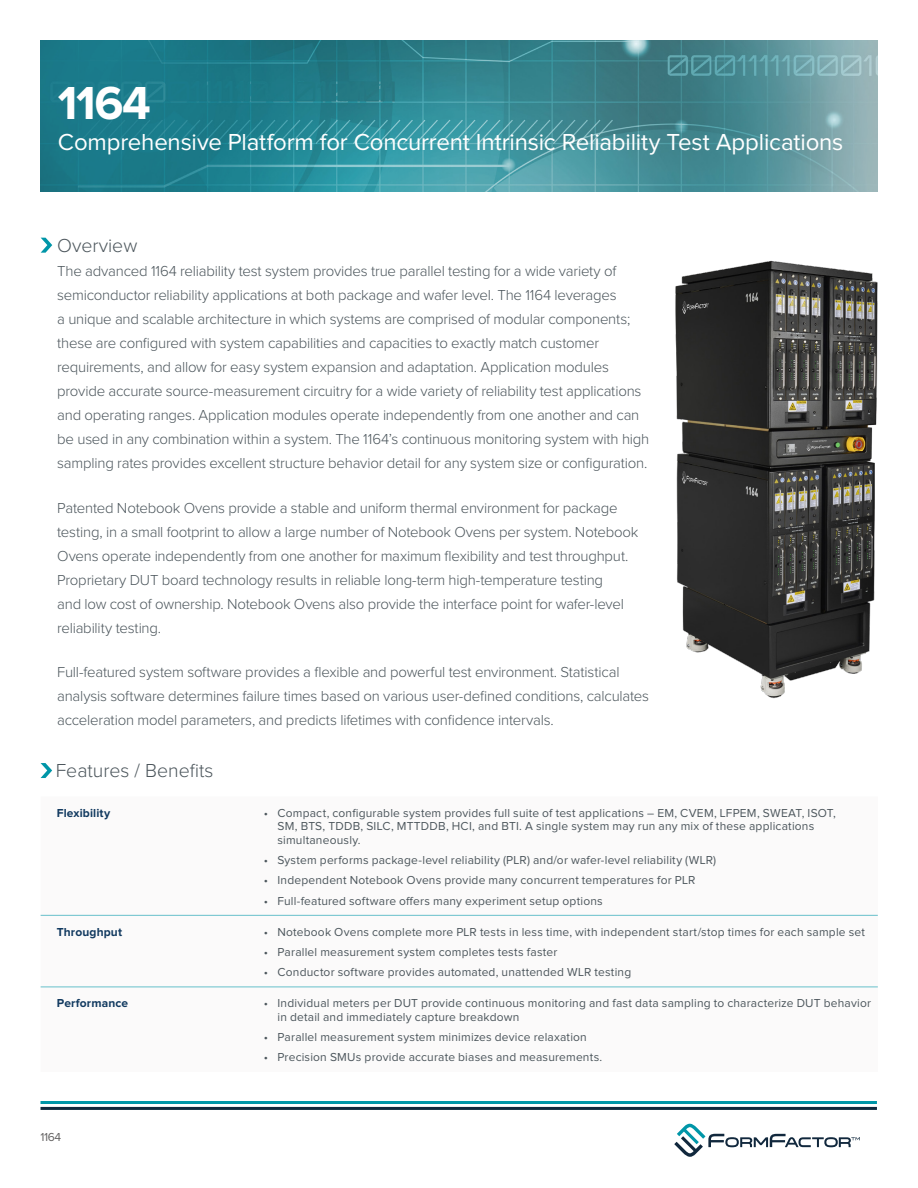
<style>
.page{position:relative;width:918px;height:1188px;background:#fff}
.page>*{position:absolute;margin:0;border:0;box-sizing:border-box;transform-origin:0 0}
.t1{font:700 48px "Proxima Nova";color:#fff}
.t2{font:24px "Proxima Nova";letter-spacing:-.01em;color:#fff}
.t3{font:300 19.5px "Proxima Nova";color:#4c565c}
.t4{font:300 15px/24px "Proxima Nova";letter-spacing:-.015em;color:#4c565c}
.t5{font:12px/13.5px "Proxima Nova";letter-spacing:.015em;color:#4c565c}
.t6{font:700 12px "Proxima Nova";letter-spacing:.01em;color:#123a60}
.t7{font:12px "Proxima Nova";color:#646363}
</style>
<div class="page">
<hr style="left:40px;top:1101px;width:837px;height:3px;background:#0096a8">
<hr style="left:40px;top:1107px;width:837px;height:3px;background:#11283d">
<svg style="left:674px;top:1124px;width:186px;height:33px"></svg>
<img style="left:40px;top:40px;width:838px;height:152px">
<svg style="left:41px;top:914px;width:837px;height:73px"></svg>
<hr style="left:41px;top:915px;width:223px;height:1px;background:#66c0cb">
<hr style="left:264px;top:915px;width:614px;height:1px;background:#66c0cb">
<hr style="left:41px;top:987px;width:223px;height:1px;background:#66c0cb">
<hr style="left:264px;top:987px;width:614px;height:1px;background:#66c0cb">
<svg style="left:41px;top:763px;width:11px;height:15px"></svg>
<svg style="left:41px;top:238px;width:11px;height:15px"></svg>
<img style="left:675px;top:260px;width:203px;height:439px">
<h1 class="t1" style="left:58px;top:81px;width:94px">1164</h1>
<h2 class="t2" style="left:58px;top:131px;width:787px">Comprehensive Platform for Concurrent Intrinsic Reliability Test Applications</h2>
<h3 class="t3" style="left:57px;top:234px;width:82px">Overview</h3>
<p class="t4" style="left:57px;top:260px;width:594px">The advanced 1164 reliability test system provides true parallel testing for a wide variety of semiconductor reliability applications at both package and wafer level. The 1164 leverages<br>a unique and scalable architecture in which systems are comprised of modular components; these are configured with system capabilities and capacities to exactly match customer requirements, and allow for easy system expansion and adaptation. Application modules provide accurate source-measurement circuitry for a wide variety of reliability test applications and operating ranges. Application modules operate independently from one another and can be used in any combination within a system. The 1164’s continuous monitoring system with high sampling rates provides excellent structure behavior detail for any system size or configuration.</p>
<p class="t4" style="left:57px;top:496px;width:583px">Patented Notebook Ovens provide a stable and uniform thermal environment for package testing, in a small footprint to allow a large number of Notebook Ovens per system. Notebook Ovens operate independently from one another for maximum flexibility and test throughput.<br>Proprietary DUT board technology results in reliable long-term high-temperature testing<br>and low cost of ownership. Notebook Ovens also provide the interface point for wafer-level reliability testing.</p>
<p class="t4" style="left:57px;top:660px;width:593px">Full-featured system software provides a flexible and powerful test environment. Statistical analysis software determines failure times based on various user-defined conditions, calculates acceleration model parameters, and predicts lifetimes with confidence intervals.</p>
<h3 class="t3" style="left:56px;top:759px;width:159px">Features / Benefits</h3>
<p class="t6" style="left:57px;top:807px;width:55px">Flexibility</p>
<p class="t5" style="left:277px;top:807px;width:560px;text-indent:-13px">• Compact, configurable system provides full suite of test applications – EM, CVEM, LFPEM, SWEAT, ISOT,<br>SM, BTS, TDDB, SILC, MTTDDB, HCI, and BTI. A single system may run any mix of these applications simultaneously.</p>
<p class="t5" style="left:264px;top:854px;width:454px">• System performs package-level reliability (PLR) and/or wafer-level reliability (WLR)</p>
<p class="t5" style="left:264px;top:874px;width:433px">• Independent Notebook Ovens provide many concurrent temperatures for PLR</p>
<p class="t5" style="left:264px;top:894px;width:340px">• Full-featured software offers many experiment setup options</p>
<p class="t6" style="left:57px;top:926px;width:67px">Throughput</p>
<p class="t5" style="left:264px;top:925px;width:603px">• Notebook Ovens complete more PLR tests in less time, with independent start/stop times for each sample set</p>
<p class="t5" style="left:264px;top:946px;width:295px">• Parallel measurement system completes tests faster</p>
<p class="t5" style="left:264px;top:966px;width:369px">• Conductor software provides automated, unattended WLR testing</p>
<p class="t6" style="left:57px;top:998px;width:73px">Performance</p>
<p class="t5" style="left:277px;top:997px;width:595px;text-indent:-13px">• Individual meters per DUT provide continuous monitoring and fast data sampling to characterize DUT behavior in detail and immediately capture breakdown</p>
<p class="t5" style="left:264px;top:1031px;width:324px">• Parallel measurement system minimizes device relaxation</p>
<p class="t5" style="left:264px;top:1051px;width:340px">• Precision SMUs provide accurate biases and measurements.</p>
<p class="t7" style="left:40px;top:1132px;width:22px">1164</p>
</div>
